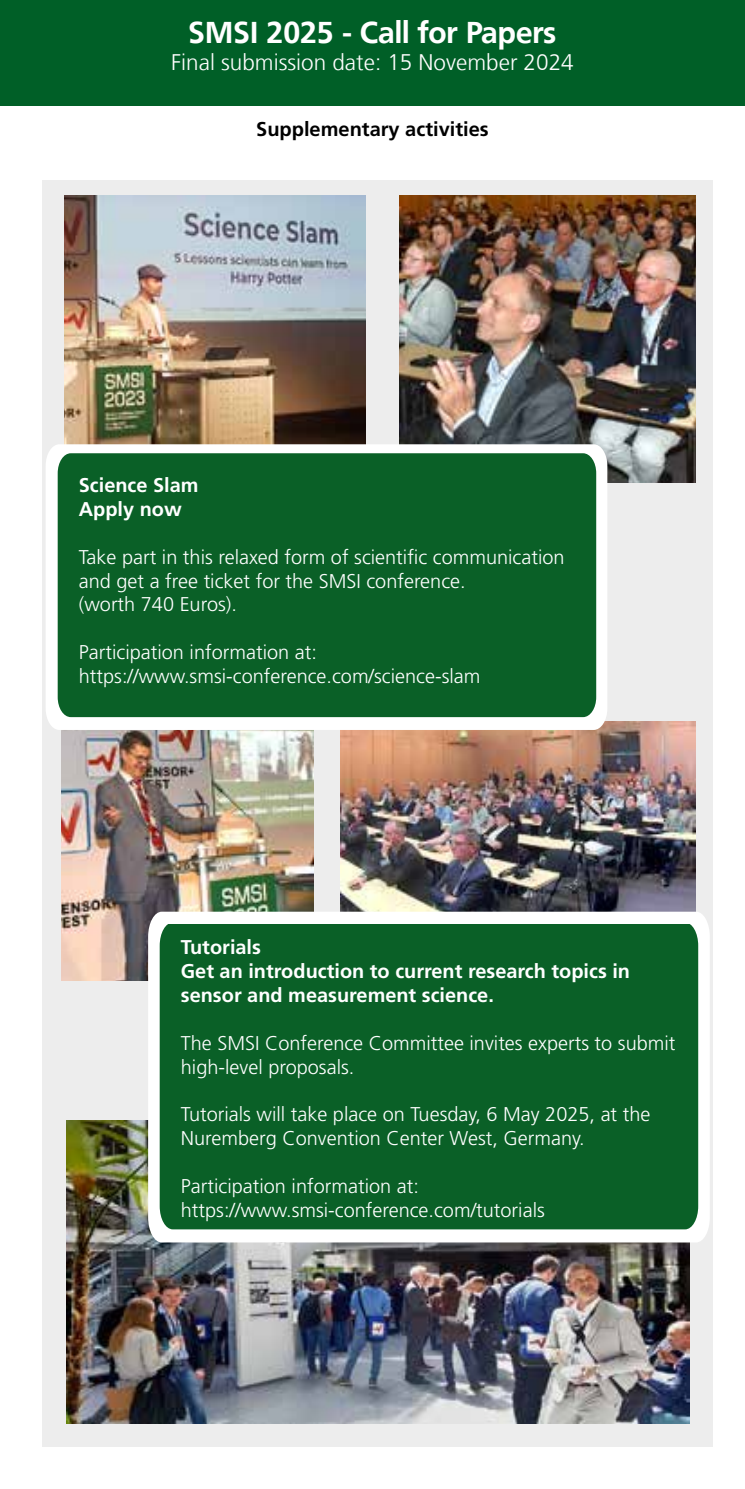
<style>
.page{position:relative;width:745px;height:1489px;background:#fff}
.page>*{position:absolute;margin:0;border:0;box-sizing:border-box;transform-origin:0 0}
.t1{font:700 30px "Frutiger BSK";color:#fff}
.t2{font:300 22.5px "Frutiger LT";color:#fff}
.t3{font:300 20px/24px "Frutiger LT Std";color:#fff}
.t4{font:700 20px/24px "Frutiger LT Std";color:#fff}
.t5{font:700 20px "Frutiger LT Std";color:#000}
</style>
<div class="page">
<div style="left:0;top:0;width:744px;height:105px;background:#005f27"></div>
<div style="left:42px;top:180px;width:670px;height:1266px;background:#ededed"></div>
<img style="left:67px;top:1120px;width:622px;height:303px">
<img style="left:340px;top:721px;width:355px;height:190px">
<img style="left:61px;top:730px;width:252px;height:250px">
<img style="left:65px;top:195px;width:300px;height:249px">
<svg style="left:148px;top:911px;width:561px;height:331px;background:#f4f6f5"></svg>
<div style="left:160px;top:924px;width:537px;height:305px;background:#0a6027"></div>
<img style="left:399px;top:195px;width:296px;height:288px">
<svg style="left:46px;top:444px;width:561px;height:286px;background:#f8f9f8"></svg>
<div style="left:58px;top:453px;width:537px;height:264px;background:#0a6027"></div>
<h1 class="t1" style="left:189px;top:14px;width:368px">SMSI 2025 - Call for Papers</h1>
<p class="t2" style="left:171px;top:49px;width:404px">Final submission date: 15 November 2024</p>
<p class="t5" style="left:256px;top:117px;width:234px">Supplementary activities</p>
<p class="t4" style="left:79px;top:473px;width:121px">Science Slam<br>Apply now</p>
<p class="t3" style="left:79px;top:545px;width:487px">Take part in this relaxed form of scientific communication and get a free ticket for the SMSI conference.<br>(worth 740 Euros).</p>
<p class="t3" style="left:79px;top:640px;width:403px">Participation information at: https://www.smsi-conference.com/science-slam</p>
<p class="t4" style="left:181px;top:935px;width:450px">Tutorials<br>Get an introduction to current research topics in sensor and measurement science.</p>
<p class="t3" style="left:181px;top:1030px;width:496px">The SMSI Conference Committee invites experts to submit high-level proposals.</p>
<p class="t3" style="left:181px;top:1102px;width:471px">Tutorials will take place on Tuesday, 6 May 2025, at the<br>Nuremberg Convention Center West, Germany.</p>
<p class="t3" style="left:181px;top:1174px;width:365px">Participation information at: https://www.smsi-conference.com/tutorials</p>
</div>
